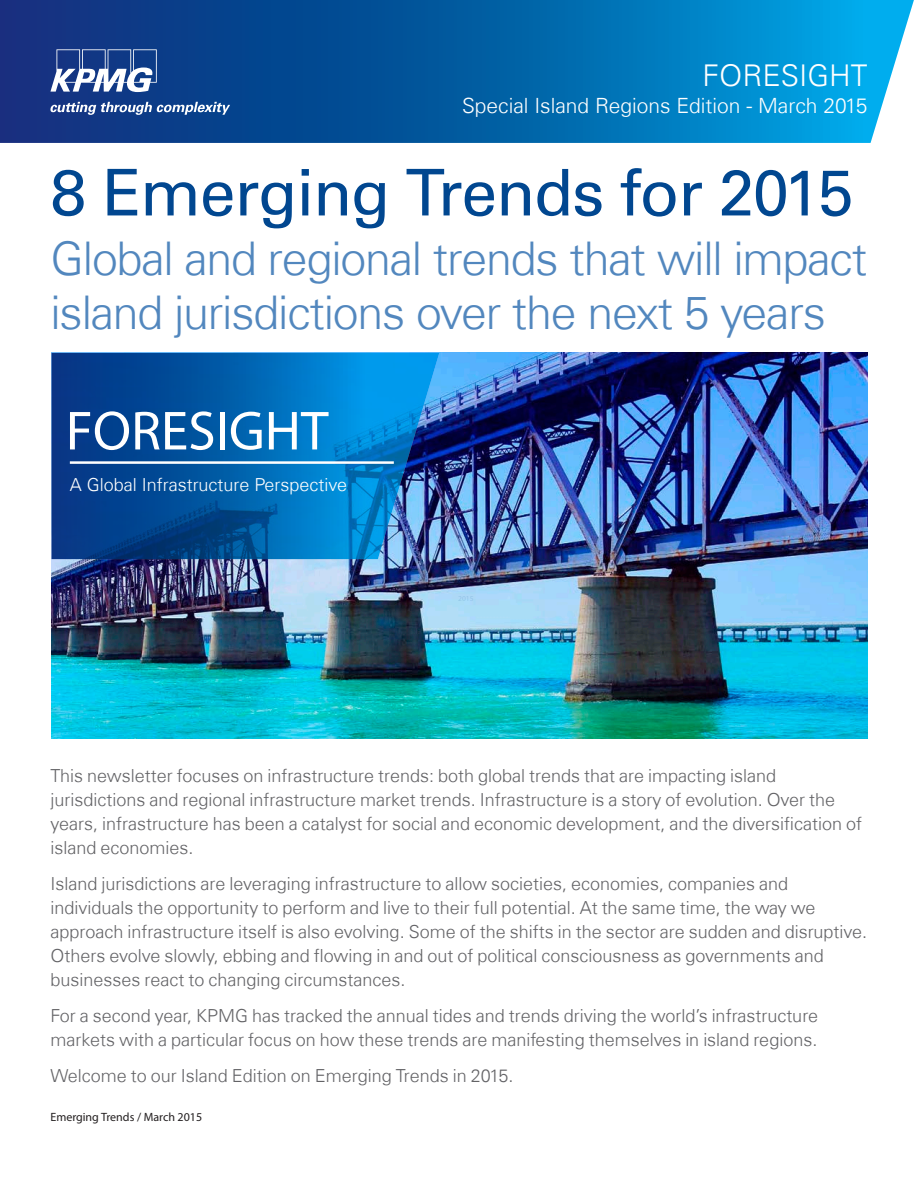
<style>
.page{position:relative;width:918px;height:1188px;background:#fff}
.page>*{position:absolute;margin:0;border:0;box-sizing:border-box;transform-origin:0 0}
.t1{font:64.5px "Universfor KPMG";letter-spacing:-.02em;color:#014790}
.t2{font:55.5px "Myriad Pro";color:#fff}
.t3{font:300 46.5px/54px "Universfor KPMG";letter-spacing:-.025em;color:#5287be}
.t4{font:300 30px "Universfor KPMG";color:#fff}
.t5{font:300 21px "Universfor KPMG";color:#fff}
.t6{font:300 18px/24px "Universfor KPMG";color:#636366}
.t7{font:300 18px "Universfor KPMG";color:#fff}
.t8{font:12px "Myriad Pro";color:#231f20}
</style>
<div class="page">
<svg style="left:0;top:0;width:914px;height:143px;background:#0969ad"></svg>
<svg style="left:50px;top:49px;width:180px;height:66px;background:#3c629f"></svg>
<img style="left:52px;top:353px;width:816px;height:385px">
<svg style="left:52px;top:353px;width:387px;height:206px;background:#0661ac"></svg>
<hr style="left:70px;top:461px;width:324px;height:3px;background:#fff">
<h3 class="t4" style="left:703px;top:57px;width:167px">FORESIGHT</h3>
<p class="t5" style="left:462px;top:93px;width:407px">Special Island Regions Edition - March 2015</p>
<h1 class="t1" style="left:50px;top:154px;width:805px">8 Emerging Trends for 2015</h1>
<h3 class="t3" style="left:50px;top:232px;width:818px">Global and regional trends that will impact island jurisdictions over the next 5 years</h3>
<h2 class="t2" style="left:66px;top:397px;width:264px">FORESIGHT</h2>
<p class="t7" style="left:70px;top:474px;width:279px">A Global Infrastructure Perspective</p>
<p class="t6" style="left:50px;top:764px;width:813px">This newsletter focuses on infrastructure trends: both global trends that are impacting island jurisdictions and regional infrastructure market trends. Infrastructure is a story of evolution. Over the years, infrastructure has been a catalyst for social and economic development, and the diversification of island economies.</p>
<p class="t6" style="left:50px;top:872px;width:818px">Island jurisdictions are leveraging infrastructure to allow societies, economies, companies and individuals the opportunity to perform and live to their full potential. At the same time, the way we approach infrastructure itself is also evolving. Some of the shifts in the sector are sudden and disruptive.<br>Others evolve slowly, ebbing and flowing in and out of political consciousness as governments and businesses react to changing circumstances.</p>
<p class="t6" style="left:50px;top:1004px;width:769px">For a second year, KPMG has tracked the annual tides and trends driving the world’s infrastructure markets with a particular focus on how these trends are manifesting themselves in island regions.</p>
<p class="t6" style="left:50px;top:1064px;width:465px">Welcome to our Island Edition on Emerging Trends in 2015.</p>
<p class="t8" style="left:50px;top:1110px;width:153px">Emerging Trends / March 2015</p>
</div>
